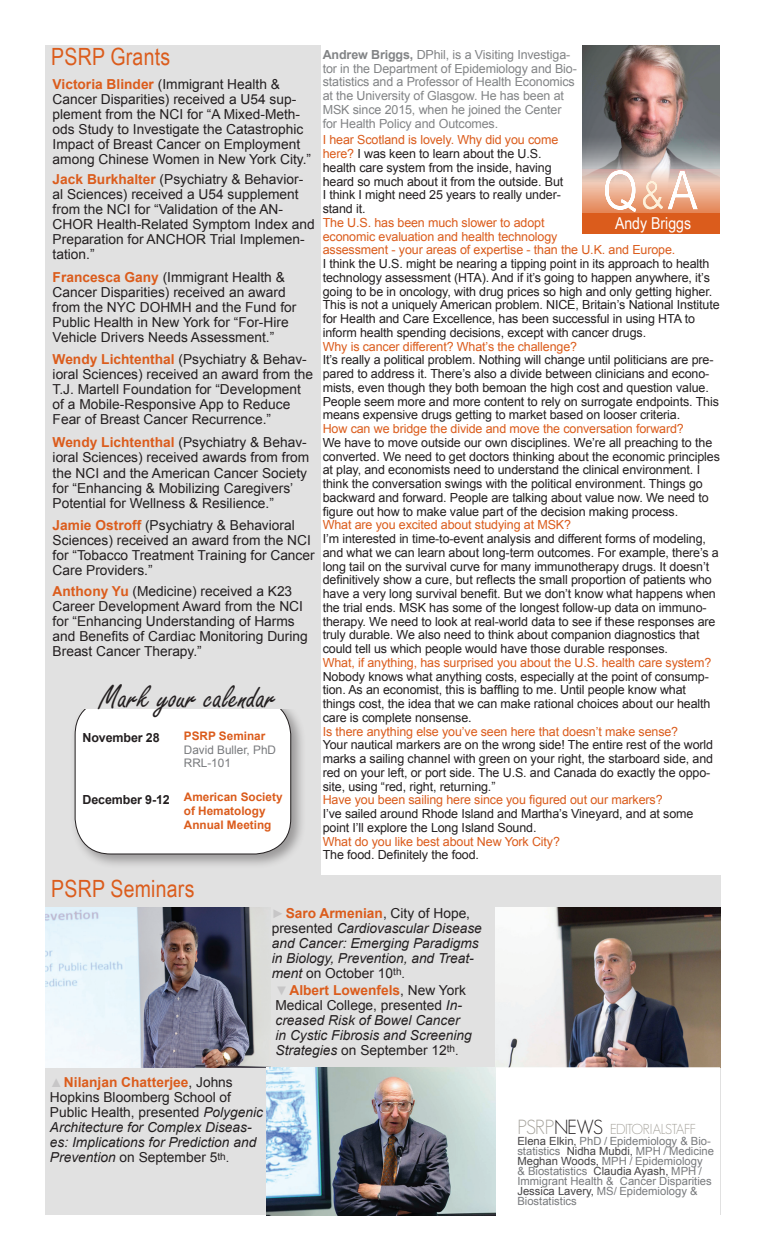
<style>
.page{position:relative;width:765px;height:1260px;background:#fff}
.page>*{position:absolute;margin:0;border:0;box-sizing:border-box;transform-origin:0 0}
.t1{font:54.25px "Arial Narrow";color:#fff}
.t2{font:34.75px "Freestyle Script";color:#231f20}
.t3{font:23.75px "Arial Narrow";letter-spacing:.01em;color:#db5c1c}
.t4{font:16.38px "Arial Narrow";color:#fff;scale:1.05 1}
.t5{font:300 14.12px "Geosans";letter-spacing:-.05em;color:#a4a19a}
.t6{font:13.75px/15px "Arial";color:#231f20}
.t7{font:italic 13.75px/15px "Arial";color:#231f20}
.t8{font:12.5px/13.8px "Arial";letter-spacing:-.01em;color:#231f20}
.t9{font:12.5px/13.8px "Arial";letter-spacing:-.01em;color:#db5c1c}
.t10{font:12.5px/13.8px "Arial";letter-spacing:-.01em;color:#828486}
.t11{font:700 12.5px "Arial";letter-spacing:-.01em;color:#231f20}
.t12{font:700 11.75px/13.8px "Arial";color:#db5c1c}
.t13{font:11.75px/13.8px "Arial";color:#787a7d}
.t14{font:11.25px/10px "Arial";color:#787a7d}
.s1{font-weight:700;color:#db5c1c}
.s2{font-weight:700}
.s3{color:#db5c1c}
.s4{font-size:38.62px;color:#fef1db}
.s5{font-style:normal;font-size:12.5px;color:#c7c6c7}
.s6{font-weight:700;font-style:normal;color:#db5c1c}
.s7{font-style:normal}
.s8{font-style:normal;font-size:12.5px}
.s9{font-size:20px}
.s10{font-size:20px;color:#231f20}
.s11{color:#454345}
</style>
<div class="page">
<div style="left:45px;top:45px;width:275px;height:830px;background:#e1e1e1"></div>
<img style="left:583px;top:45px;width:137px;height:123px">
<svg style="left:583px;top:169px;width:137px;height:44px;background:#e5ae93"></svg>
<svg style="left:604px;top:169px;width:95px;height:44px;background:#e7b095"></svg>
<div style="left:583px;top:213px;width:137px;height:21px;background:#db5c1c"></div>
<div style="left:46px;top:875px;width:675px;height:340px;background:#e1e1e1"></div>
<img style="left:46px;top:908px;width:224px;height:159px">
<img style="left:495px;top:908px;width:226px;height:159px">
<img style="left:267px;top:1067px;width:229px;height:148px">
<div style="left:496px;top:1067px;width:224px;height:148px;background:#fff;border:1px solid #fff"></div>
<div style="left:70px;top:694px;width:236px;height:175px;background:#231f20;opacity:.38"></div>
<div style="left:75px;top:699px;width:216px;height:155px;background:#fff;border-radius:36px"></div>
<div style="left:75px;top:699px;width:216px;height:155px;border:1px solid #231f20;border-radius:36px"></div>
<div style="left:75px;top:685px;width:221px;height:24px;background:#e1e1e1"></div>
<h3 class="t3" style="left:51px;top:40px;width:120px">PSRP Grants</h3>
<p class="t6" style="left:53px;top:77px;width:260px"><span class="s1">Victoria Blinder</span> (Immigrant Health &amp; Cancer Disparities) received a U54 sup&shy;plement from the NCI for “A Mixed-Meth&shy;ods Study to Investigate the Catastrophic Impact of Breast Cancer on Employment among Chinese Women in New York City.”</p>
<p class="t6" style="left:53px;top:171px;width:264px"><span class="s1">Jack Burkhalter</span> (Psychiatry &amp; Behavior&shy;al Sciences) received a U54 supplement from the NCI for “Validation of the AN-CHOR Health-Related Symptom Index and Preparation for ANCHOR Trial Implemen&shy;tation.”</p>
<p class="t6" style="left:53px;top:269px;width:245px"><span class="s1">Francesca Gany</span> (Immigrant Health &amp; Cancer Disparities) received an award from the NYC DOHMH and the Fund for Public Health in New York for “For-Hire Vehicle Drivers Needs Assessment.”</p>
<p class="t10" style="left:323px;top:48px;width:256px"><span class="s2">Andrew Briggs,</span> DPhil, is a Visiting Investiga&shy;tor in the Department of Epidemiology and Bio&shy;statistics and a Professor of Health Economics at the University of Glasgow. He has been at MSK since 2015, when he joined the Center for Health Policy and Outcomes.</p>
<p class="t8" style="left:323px;top:133px;width:242px"><span class="s3">I hear Scotland is lovely. Why did you come here?</span> I was keen to learn about the U.S. health care system from the inside, having heard so much about it from the outside. But I think I might need 25 years to really under&shy;stand it.</p>
<p class="t9" style="left:323px;top:216px;width:354px">The U.S. has been much slower to adopt<br>economic evaluation and health technology<br>assessment - your areas of expertise - than the U.K. and Europe.</p>
<p class="t8" style="left:323px;top:257px;width:398px">I think the U.S. might be nearing a tipping point in its approach to health technology assessment (HTA). And if it’s going to happen anywhere, it’s going to be in oncology, with drug prices so high and only getting higher.<br>This is not a uniquely American problem. NICE, Britain’s National Institute for Health and Care Excellence, has been successful in using HTA to inform health spending decisions, except with cancer drugs.</p>
<p class="t9" style="left:323px;top:340px;width:256px">Why is cancer different? What’s the challenge?</p>
<p class="t8" style="left:323px;top:353px;width:398px">It’s really a political problem. Nothing will change until politicians are pre&shy;pared to address it. There’s also a divide between clinicians and econo&shy;mists, even though they both bemoan the high cost and question value.<br>People seem more and more content to rely on surrogate endpoints. This means expensive drugs getting to market based on looser criteria.</p>
<p class="t9" style="left:323px;top:422px;width:363px">How can we bridge the divide and move the conversation forward?</p>
<p class="t8" style="left:323px;top:436px;width:399px">We have to move outside our own disciplines. We’re all preaching to the converted. We need to get doctors thinking about the economic principles at play, and economists need to understand the clinical environment. I think the conversation swings with the political environment. Things go backward and forward. People are talking about value now. We need to figure out how to make value part of the decision making process.</p>
<p class="t9" style="left:323px;top:518px;width:250px">What are you excited about studying at MSK?</p>
<p class="t8" style="left:323px;top:532px;width:398px">I’m interested in time-to-event analysis and different forms of modeling, and what we can learn about long-term outcomes. For example, there’s a long tail on the survival curve for many immunotherapy drugs. It doesn’t definitively show a cure, but reflects the small proportion of patients who have a very long survival benefit. But we don’t know what happens when the trial ends. MSK has some of the longest follow-up data on immuno&shy;therapy. We need to look at real-world data to see if these responses are truly durable. We also need to think about companion diagnostics that could tell us which people would have those durable responses.</p>
<p class="t9" style="left:323px;top:656px;width:390px">What, if anything, has surprised you about the U.S. health care system?</p>
<p class="t8" style="left:323px;top:670px;width:389px">Nobody knows what anything costs, especially at the point of consump&shy;tion. As an economist, this is baffling to me. Until people know what things cost, the idea that we can make rational choices about our health care is complete nonsense.</p>
<p class="t9" style="left:323px;top:725px;width:357px">Is there anything else you’ve seen here that doesn’t make sense?</p>
<p class="t8" style="left:323px;top:738px;width:392px">Your nautical markers are on the wrong side! The entire rest of the world marks a sailing channel with green on your right, the starboard side, and red on your left, or port side. The U.S. and Canada do exactly the oppo&shy;site, using “red, right, returning.”</p>
<p class="t9" style="left:323px;top:793px;width:341px">Have you been sailing here since you figured out our markers?</p>
<p class="t8" style="left:323px;top:807px;width:372px">I’ve sailed around Rhode Island and Martha’s Vineyard, and at some point I’ll explore the Long Island Sound.</p>
<p class="t9" style="left:323px;top:835px;width:239px">What do you like best about New York City?</p>
<p class="t8" style="left:323px;top:848px;width:158px">The food. Definitely the food.</p>
<h1 class="t1" style="left:603px;top:151px;width:97px">Q<span class="s4">&amp;</span>A</h1>
<h3 class="t4" style="left:615px;top:211px;width:74px">Andy Briggs</h3>
<p class="t6" style="left:53px;top:352px;width:262px"><span class="s1">Wendy Lichtenthal</span> (Psychiatry &amp; Behav&shy;ioral Sciences) received an award from the T.J. Martell Foundation for “Development of a Mobile-Responsive App to Reduce Fear of Breast Cancer Recurrence.”</p>
<p class="t6" style="left:53px;top:435px;width:258px"><span class="s1">Wendy Lichtenthal</span> (Psychiatry &amp; Behav&shy;ioral Sciences) received awards from from the NCI and the American Cancer Society for “Enhancing &amp; Mobilizing Caregivers’ Potential for Wellness &amp; Resilience.”</p>
<p class="t6" style="left:53px;top:518px;width:264px"><span class="s1">Jamie Ostroff</span> (Psychiatry &amp; Behavioral Sciences) received an award from the NCI for “Tobacco Treatment Training for Cancer Care Providers.”</p>
<p class="t6" style="left:53px;top:584px;width:257px"><span class="s1">Anthony Yu</span> (Medicine) received a K23<br>Career Development Award from the NCI for “Enhancing Understanding of Harms and Benefits of Cardiac Monitoring During Breast Cancer Therapy.”</p>
<h2 class="t2" style="left:100px;top:678px;width:178px">Mark your calendar</h2>
<p class="t12" style="left:184px;top:729px;width:83px">PSRP Seminar</p>
<p class="t13" style="left:184px;top:743px;width:94px">David Buller, PhD<br>RRL-101</p>
<p class="t12" style="left:184px;top:791px;width:100px">American Society of Hematology<br>Annual Meeting</p>
<p class="t11" style="left:82px;top:729px;width:79px">November 28</p>
<p class="t11" style="left:82px;top:791px;width:89px">December 9-12</p>
<h3 class="t3" style="left:51px;top:872px;width:145px">PSRP Seminars</h3>
<p class="t7" style="left:50px;top:1075px;width:214px"><span class="s5">▲</span> <span class="s6">Nilanjan Chatterjee</span><span class="s7">, Johns<br>Hopkins Bloomberg School of<br>Public Health, presented</span> Polygenic<br>Architecture for Complex Diseas&shy;es: Implications for Prediction and<br>Prevention <span class="s7">on September 5</span><sup>th</sup><span class="s8">.</span></p>
<p class="t7" style="left:272px;top:905px;width:212px"><span class="s5">►</span> <span class="s6">Saro Armenian</span><span class="s7">, City of Hope, presented</span> Cardiovascular Disease and Cancer: Emerging Paradigms in Biology, Prevention, and Treat&shy;ment <span class="s7">on October 10</span><sup>th</sup><span class="s8">.</span></p>
<p class="t7" style="left:275px;top:982px;width:198px"><span class="s5">▼</span> <span class="s6">Albert Lowenfels</span><span class="s7">, New York<br>Medical College, presented</span> In&shy;creased Risk of Bowel Cancer in Cystic Fibrosis and Screening<br>Strategies <span class="s7">on September 12</span><sup>th</sup><span class="s8">.</span></p>
<p class="t5" style="left:517px;top:1121px;width:180px"><span class="s9">PSRP</span><span class="s10">NEWS</span> EDITORIALSTAFF</p>
<p class="t14" style="left:517px;top:1136px;width:198px"><span class="s11">Elena Elkin,</span> PhD / Epidemiology &amp; Bio&shy;statistics <span class="s11">Nidha Mubdi,</span> MPH / Medicine <span class="s11">Meghan Woods,</span> MPH / Epidemiology<br>&amp; Biostatistics <span class="s11">Claudia Ayash,</span> MPH / Immigrant Health &amp; Cancer Disparities <span class="s11">Jessica Lavery,</span> MS/ Epidemiology &amp; Biostatistics</p>
</div>
